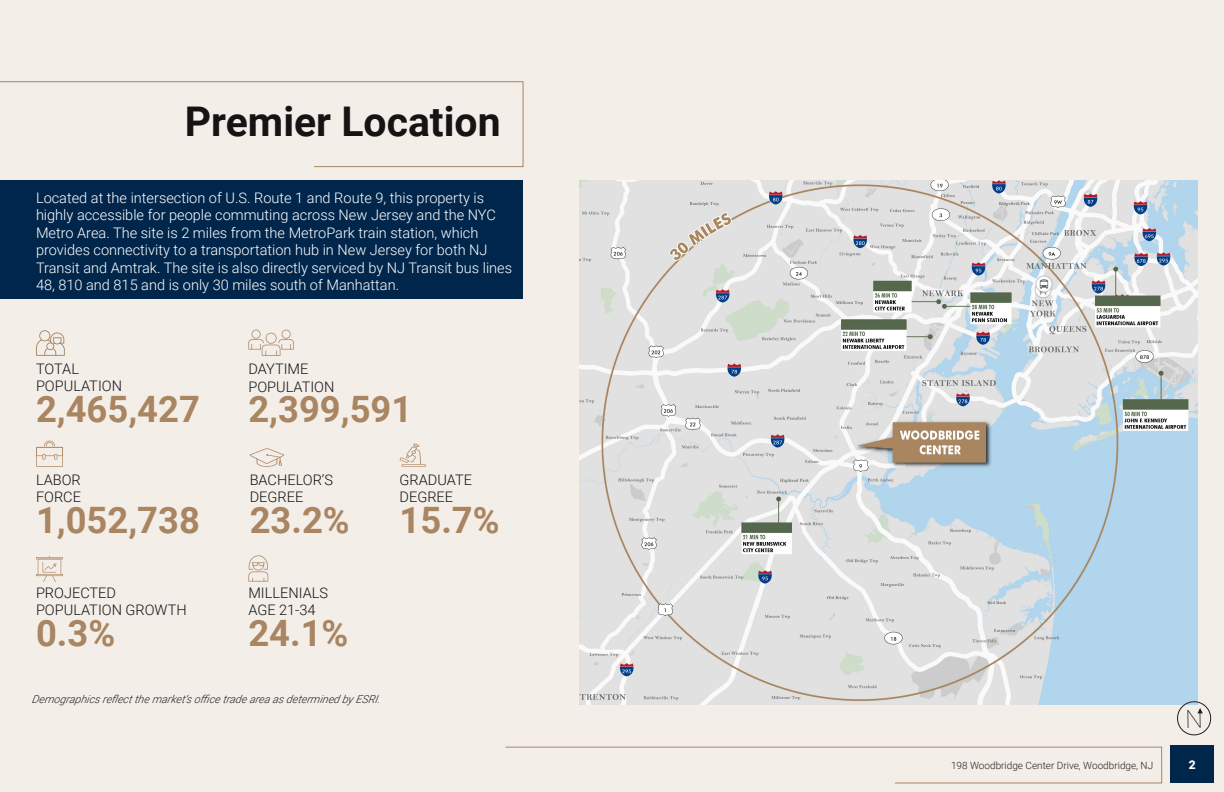
<style>
.page{position:relative;width:1224px;height:792px;background:#f4eee8}
.page>*{position:absolute;margin:0;border:0;box-sizing:border-box;transform-origin:0 0}
.t1{font:700 40.9px "Roboto";color:#151314}
.t2{font:700 36.4px "Roboto";color:#a98561}
.t3{font:300 14.6px/17.5px "Roboto";color:#fff}
.t4{font:300 14.6px "Roboto";color:#151314}
.t5{font:900 12px "Roboto";color:#fff}
.t6{font:italic 300 10.9px "Roboto";color:#231f20}
.t7{font:300 10px "Roboto";color:#231f20}
</style>
<div class="page">
<div style="left:1171px;top:746px;width:43px;height:37px;background:#00264b"></div>
<svg style="left:505px;top:746px;width:658px;height:38px"></svg>
<img style="left:579px;top:181px;width:619px;height:524px">
<svg style="left:0;top:81px;width:524px;height:87px"></svg>
<div style="left:0;top:181px;width:523px;height:118px;background:#00264b"></div>
<div style="left:1077px;top:674px;width:121px;height:31px;background:#b1d5ed"></div>
<svg style="left:36px;top:330px;width:29px;height:26px"></svg>
<svg style="left:250px;top:448px;width:34px;height:19px"></svg>
<svg style="left:248px;top:330px;width:46px;height:26px"></svg>
<hr style="left:36px;top:557px;width:27px;height:2px;background:#a98561">
<hr style="left:36px;top:574px;width:27px;height:2px;background:#a98561">
<svg style="left:37px;top:556px;width:25px;height:26px"></svg>
<svg style="left:248px;top:555px;width:20px;height:27px"></svg>
<svg style="left:36px;top:441px;width:27px;height:26px"></svg>
<hr style="left:401px;top:464px;width:25px;height:3px;background:#a98561">
<svg style="left:399px;top:443px;width:26px;height:23px"></svg>
<svg style="left:1177px;top:701px;width:35px;height:35px"></svg>
<p class="t1" style="left:185px;top:93px;width:317px">Premier Location</p>
<p class="t3" style="left:36px;top:188px;width:478px">Located at the intersection of U.S. Route 1 and Route 9, this property is highly accessible for people commuting across New Jersey and the NYC Metro Area. The site is 2 miles from the MetroPark train station, which provides connectivity to a transportation hub in New Jersey for both NJ Transit and Amtrak. The site is also directly serviced by NJ Transit bus lines 48, 810 and 815 and is only 30 miles south of Manhattan.</p>
<p class="t4" style="left:36px;top:359px;width:45px">TOTAL</p>
<p class="t4" style="left:36px;top:376px;width:88px">POPULATION</p>
<p class="t2" style="left:36px;top:383px;width:165px">2,465,427</p>
<p class="t4" style="left:36px;top:469px;width:46px">LABOR</p>
<p class="t4" style="left:36px;top:487px;width:47px">FORCE</p>
<p class="t2" style="left:36px;top:494px;width:165px">1,052,738</p>
<p class="t4" style="left:36px;top:583px;width:82px">PROJECTED</p>
<p class="t4" style="left:36px;top:600px;width:152px">POPULATION GROWTH</p>
<p class="t2" style="left:36px;top:607px;width:81px">0.3%</p>
<p class="t4" style="left:248px;top:359px;width:62px">DAYTIME</p>
<p class="t4" style="left:248px;top:376px;width:88px">POPULATION</p>
<p class="t2" style="left:248px;top:384px;width:165px">2,399,591</p>
<p class="t4" style="left:250px;top:469px;width:85px">BACHELOR’S</p>
<p class="t4" style="left:250px;top:487px;width:55px">DEGREE</p>
<p class="t2" style="left:250px;top:494px;width:102px">23.2%</p>
<p class="t4" style="left:248px;top:583px;width:81px">MILLENIALS</p>
<p class="t4" style="left:248px;top:600px;width:69px">AGE 21-34</p>
<p class="t2" style="left:248px;top:607px;width:102px">24.1%</p>
<p class="t4" style="left:400px;top:469px;width:74px">GRADUATE</p>
<p class="t4" style="left:400px;top:487px;width:55px">DEGREE</p>
<p class="t2" style="left:400px;top:494px;width:102px">15.7%</p>
<p class="t6" style="left:32px;top:691px;width:353px">Demograp hicsreflectthemarket’sofficetradearea asdetermined by ESRI.</p>
<p class="t7" style="left:951px;top:758px;width:204px">198 Woodbridge Center Drive, Woodbridge, NJ</p>
<p class="t5" style="left:1189px;top:757px;width:8px">2</p>
</div>
